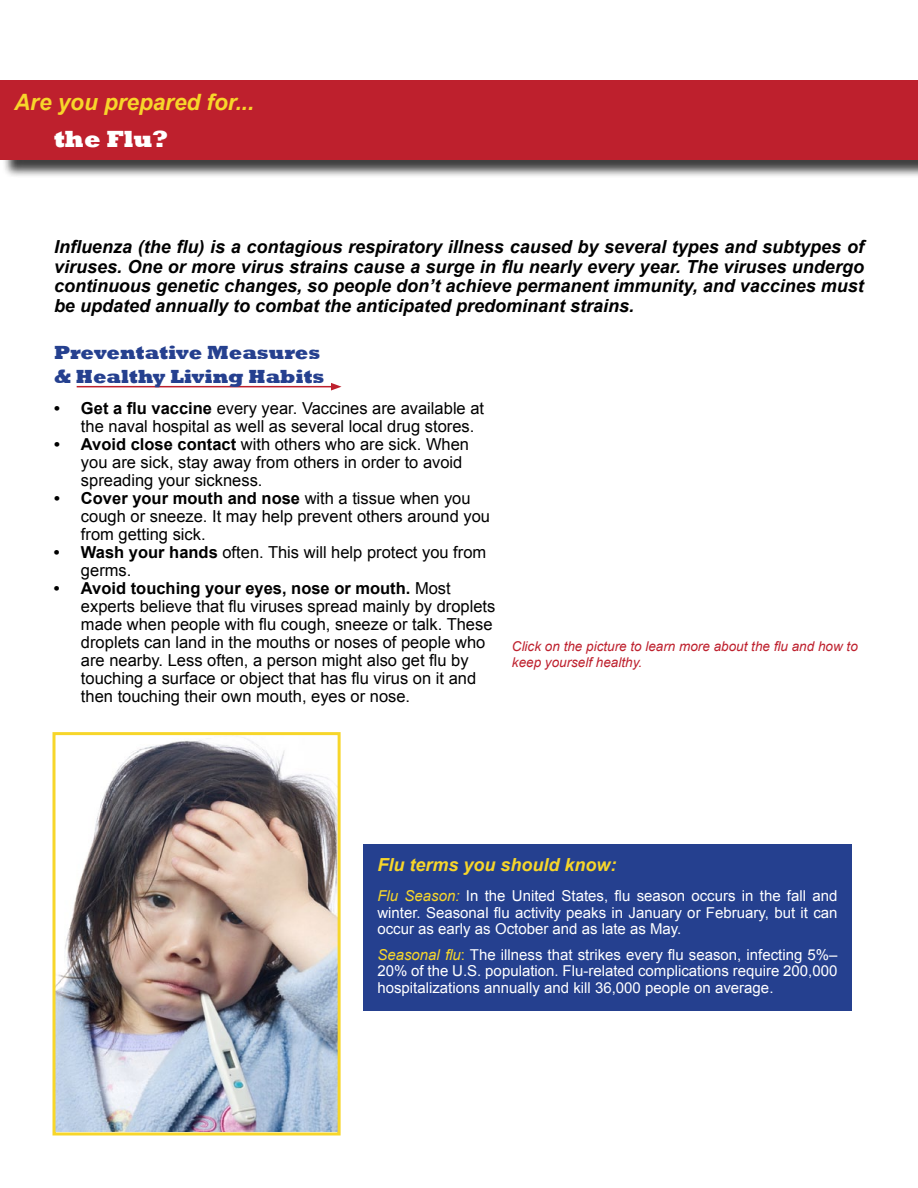
<style>
.page{position:relative;width:918px;height:1188px;background:#fff}
.page>*{position:absolute;margin:0;border:0;box-sizing:border-box;transform-origin:0 0}
.t1{font:800 24px "Rockwell";color:#fff}
.t2{font:italic 700 22.5px "Arial";color:#f7d62a}
.t3{font:800 19.5px/23.4px "Rockwell";color:#25408f}
.t4{font:italic 700 18px/19.5px "Arial";color:#000;text-align:justify}
.t5{font:italic 700 18px "Arial";color:#f7d62a}
.t6{font:16.5px/18px "Arial";color:#000}
.t7{font:15px/16.5px "Arial";color:#fff;text-align:justify}
.t8{font:italic 13.5px/16.2px "Arial";color:#be202d}
.s1{font-weight:700}
.s2{font-style:italic;color:#f7d62a}
.s3{color:#f7d62a}
</style>
<div class="page">
<hr style="left:77px;top:386px;width:256px;height:1px;background:#be202d">
<svg style="left:331px;top:383px;width:11px;height:8px"></svg>
<div style="left:2px;top:82px;width:916px;height:96px;background:#000;opacity:.75"></div>
<div style="left:0;top:80px;width:918px;height:80px;background:#be202d"></div>
<div style="left:363px;top:844px;width:489px;height:166px;background:#25408f"></div>
<img style="left:56px;top:738px;width:281px;height:394px">
<div style="left:52px;top:732px;width:289px;height:404px;border:3px solid #f7d62a"></div>
<h2 class="t2" style="left:14px;top:87px;width:242px">Are you prepared for...</h2>
<h1 class="t1" style="left:54px;top:125px;width:115px">the Flu?</h1>
<p class="t4" style="left:54px;top:238px;width:812px">Influenza (the flu) is a contagious respiratory illness caused by several types and subtypes of viruses. One or more virus strains cause a surge in flu nearly every year. The viruses undergo continuous genetic changes, so people don’t achieve permanent immunity, and vaccines must be updated annually to combat the anticipated predominant strains.</p>
<p class="t3" style="left:54px;top:341px;width:272px">Preventative Measures &amp; Healthy Living Habits</p>
<p class="t6" style="left:81px;top:400px;width:405px;text-indent:-27px"><span class="s1">• Get a flu vaccine</span> every year. Vaccines are available at the naval hospital as well as several local drug stores.</p>
<p class="t6" style="left:81px;top:436px;width:390px;text-indent:-27px"><span class="s1">• Avoid close contact</span> with others who are sick. When you are sick, stay away from others in order to avoid spreading your sickness.</p>
<p class="t6" style="left:81px;top:490px;width:411px;text-indent:-27px"><span class="s1">• Cover your mouth and nose</span> with a tissue when you cough or sneeze. It may help prevent others around you from getting sick.</p>
<p class="t6" style="left:81px;top:544px;width:407px;text-indent:-27px"><span class="s1">• Wash your hands</span> often. This will help protect you from germs.</p>
<p class="t6" style="left:81px;top:580px;width:416px;text-indent:-27px"><span class="s1">• Avoid touching your eyes, nose or mouth.</span> Most experts believe that flu viruses spread mainly by droplets made when people with flu cough, sneeze or talk. These droplets can land in the mouths or noses of people who are nearby. Less often, a person might also get flu by touching a surface or object that has flu virus on it and then touching their own mouth, eyes or nose.</p>
<p class="t8" style="left:512px;top:638px;width:347px">Click on the picture to learn more about the flu and how to keep yourself healthy.</p>
<p class="t5" style="left:377px;top:853px;width:241px">Flu terms you should know:</p>
<p class="t7" style="left:377px;top:888px;width:462px"><span class="s2">Flu Season:</span> In the United States, flu season occurs in the fall and winter. Seasonal flu activity peaks in January or February, but it can occur as early as October and as late as May.</p>
<p class="t7" style="left:377px;top:946px;width:462px"><span class="s2">Seasonal flu</span><span class="s3">:</span> The illness that strikes every flu season, infecting 5%– 20% of the U.S. population. Flu-related complications require 200,000 hospitalizations annually and kill 36,000 people on average.</p>
</div>
